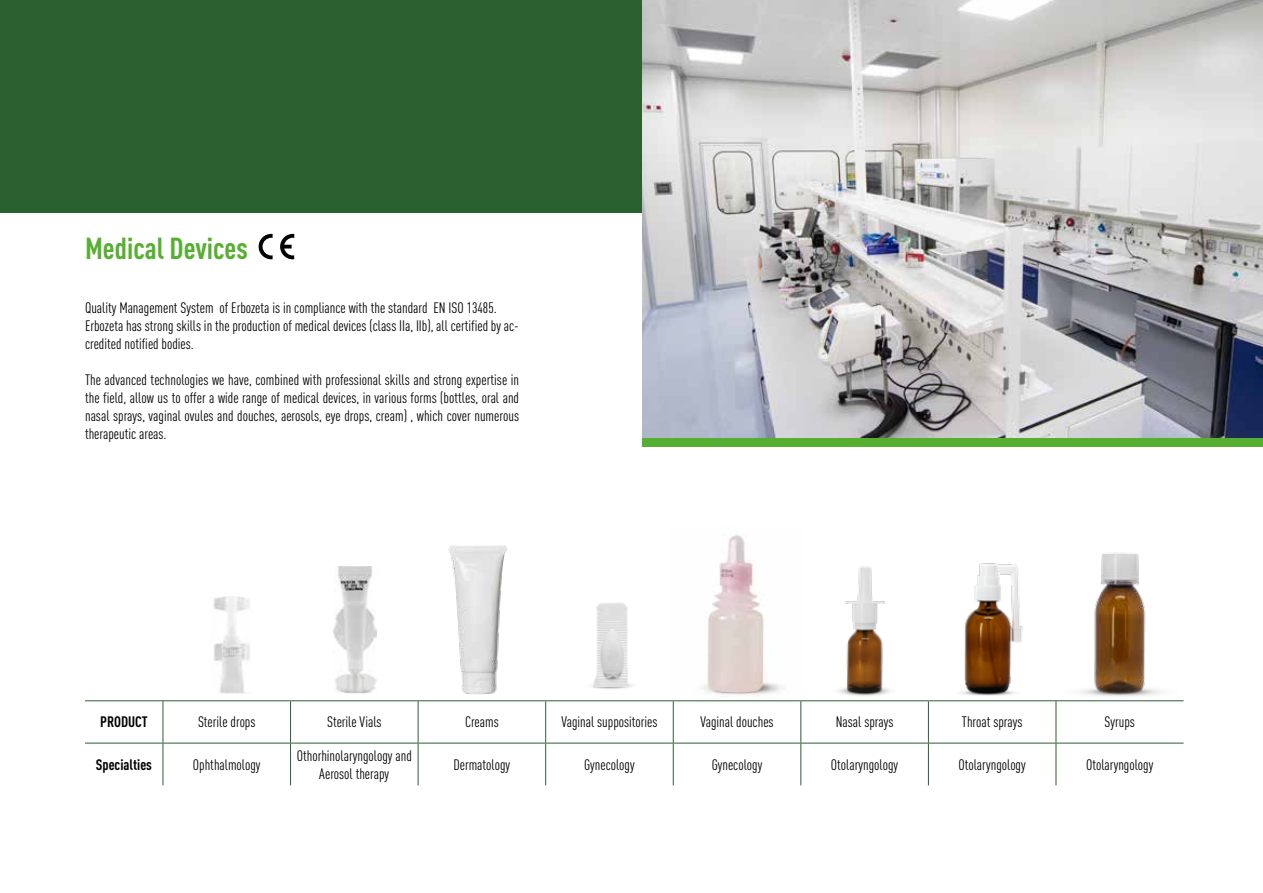
<style>
.page{position:relative;width:1263px;height:893px;background:#fff}
.page>*{position:absolute;margin:0;border:0;box-sizing:border-box;transform-origin:0 0}
.t1{font:700 condensed 30px "DIN Pro";color:#56af31}
.t2{font:condensed 15px/18px "DIN Pro";color:#000}
.t3{font:700 condensed 15px "DIN Pro";color:#000}
</style>
<div class="page">
<div style="left:0;top:0;width:1263px;height:213px;background:#2b6031"></div>
<img style="left:642px;top:0;width:621px;height:438px">
<svg style="left:280px;top:234px;width:14px;height:25px"></svg>
<svg style="left:259px;top:234px;width:14px;height:25px"></svg>
<img style="left:669px;top:535px;width:134px;height:168px">
<img style="left:448px;top:545px;width:60px;height:150px">
<img style="left:961px;top:563px;width:62px;height:133px">
<img style="left:838px;top:566px;width:52px;height:130px">
<img style="left:591px;top:603px;width:41px;height:86px">
<hr style="left:85px;top:700px;width:78px;height:1px;background:#2b6031">
<hr style="left:163px;top:700px;width:128px;height:1px;background:#2b6031">
<hr style="left:163px;top:701px;width:1px;height:42px;background:#2b6031">
<hr style="left:291px;top:700px;width:127px;height:1px;background:#2b6031">
<hr style="left:290px;top:701px;width:1px;height:42px;background:#2b6031">
<hr style="left:418px;top:700px;width:128px;height:1px;background:#2b6031">
<hr style="left:418px;top:701px;width:1px;height:42px;background:#2b6031">
<hr style="left:546px;top:700px;width:127px;height:1px;background:#2b6031">
<hr style="left:545px;top:701px;width:1px;height:42px;background:#2b6031">
<hr style="left:673px;top:700px;width:128px;height:1px;background:#2b6031">
<hr style="left:673px;top:701px;width:1px;height:42px;background:#2b6031">
<hr style="left:801px;top:700px;width:127px;height:1px;background:#2b6031">
<hr style="left:800px;top:701px;width:1px;height:42px;background:#2b6031">
<hr style="left:928px;top:700px;width:128px;height:1px;background:#2b6031">
<hr style="left:928px;top:701px;width:1px;height:42px;background:#2b6031">
<hr style="left:1056px;top:700px;width:127px;height:1px;background:#2b6031">
<hr style="left:1055px;top:701px;width:1px;height:42px;background:#2b6031">
<hr style="left:85px;top:743px;width:78px;height:1px;background:#2b6031">
<hr style="left:163px;top:743px;width:128px;height:1px;background:#2b6031">
<hr style="left:163px;top:743px;width:1px;height:42px;background:#2b6031">
<hr style="left:291px;top:743px;width:127px;height:1px;background:#2b6031">
<hr style="left:290px;top:743px;width:1px;height:42px;background:#2b6031">
<hr style="left:418px;top:743px;width:128px;height:1px;background:#2b6031">
<hr style="left:418px;top:743px;width:1px;height:42px;background:#2b6031">
<hr style="left:546px;top:743px;width:127px;height:1px;background:#2b6031">
<hr style="left:545px;top:743px;width:1px;height:42px;background:#2b6031">
<hr style="left:673px;top:743px;width:128px;height:1px;background:#2b6031">
<hr style="left:673px;top:743px;width:1px;height:42px;background:#2b6031">
<hr style="left:801px;top:743px;width:127px;height:1px;background:#2b6031">
<hr style="left:800px;top:743px;width:1px;height:42px;background:#2b6031">
<hr style="left:928px;top:743px;width:128px;height:1px;background:#2b6031">
<hr style="left:928px;top:743px;width:1px;height:42px;background:#2b6031">
<hr style="left:1056px;top:743px;width:127px;height:1px;background:#2b6031">
<hr style="left:1055px;top:743px;width:1px;height:42px;background:#2b6031">
<img style="left:1063px;top:552px;width:114px;height:150px">
<img style="left:213px;top:597px;width:37px;height:96px">
<img style="left:334px;top:567px;width:42px;height:126px">
<div style="left:642px;top:438px;width:621px;height:8px;background:#56af31"></div>
<h1 class="t1" style="left:85px;top:226px;width:164px">Medical Devices</h1>
<p class="t2" style="left:85px;top:298px;width:435px">Quality Management System of Erbozeta is in compliance with the standard EN ISO 13485.<br>Erbozeta has strong skills in the production of medical devices (class IIa, IIb), all certified by ac&shy;credited notified bodies.</p>
<p class="t2" style="left:85px;top:370px;width:436px;text-align:justify">The advanced technologies we have, combined with professional skills and strong expertise in the field, allow us to offer a wide range of medical devices, in various forms (bottles, oral and nasal sprays, vaginal ovules and douches, aerosols, eye drops, cream) , which cover numerous therapeutic areas.</p>
<p class="t3" style="left:100px;top:711px;width:49px">PRODUCT</p>
<p class="t2" style="left:198px;top:712px;width:59px">Sterile drops</p>
<p class="t2" style="left:327px;top:712px;width:56px">Sterile Vials</p>
<p class="t2" style="left:465px;top:712px;width:35px">Creams</p>
<p class="t2" style="left:561px;top:712px;width:98px">Vaginal suppositories</p>
<p class="t2" style="left:700px;top:712px;width:75px">Vaginal douches</p>
<p class="t2" style="left:836px;top:712px;width:59px">Nasal sprays</p>
<p class="t2" style="left:962px;top:712px;width:62px">Throat sprays</p>
<p class="t2" style="left:1104px;top:712px;width:32px">Syrups</p>
<p class="t3" style="left:96px;top:753px;width:58px">Specialties</p>
<p class="t2" style="left:193px;top:754px;width:69px">Ophthalmology</p>
<p class="t2" style="left:297px;top:745px;width:117px;text-align:center">Othorhinolaryngology and<br>Aerosol therapy</p>
<p class="t2" style="left:453px;top:754px;width:58px">Dermatology</p>
<p class="t2" style="left:584px;top:754px;width:52px">Gynecology</p>
<p class="t2" style="left:712px;top:754px;width:52px">Gynecology</p>
<p class="t2" style="left:831px;top:754px;width:69px">Otolaryngology</p>
<p class="t2" style="left:958px;top:754px;width:69px">Otolaryngology</p>
<p class="t2" style="left:1086px;top:754px;width:69px">Otolaryngology</p>
</div>
